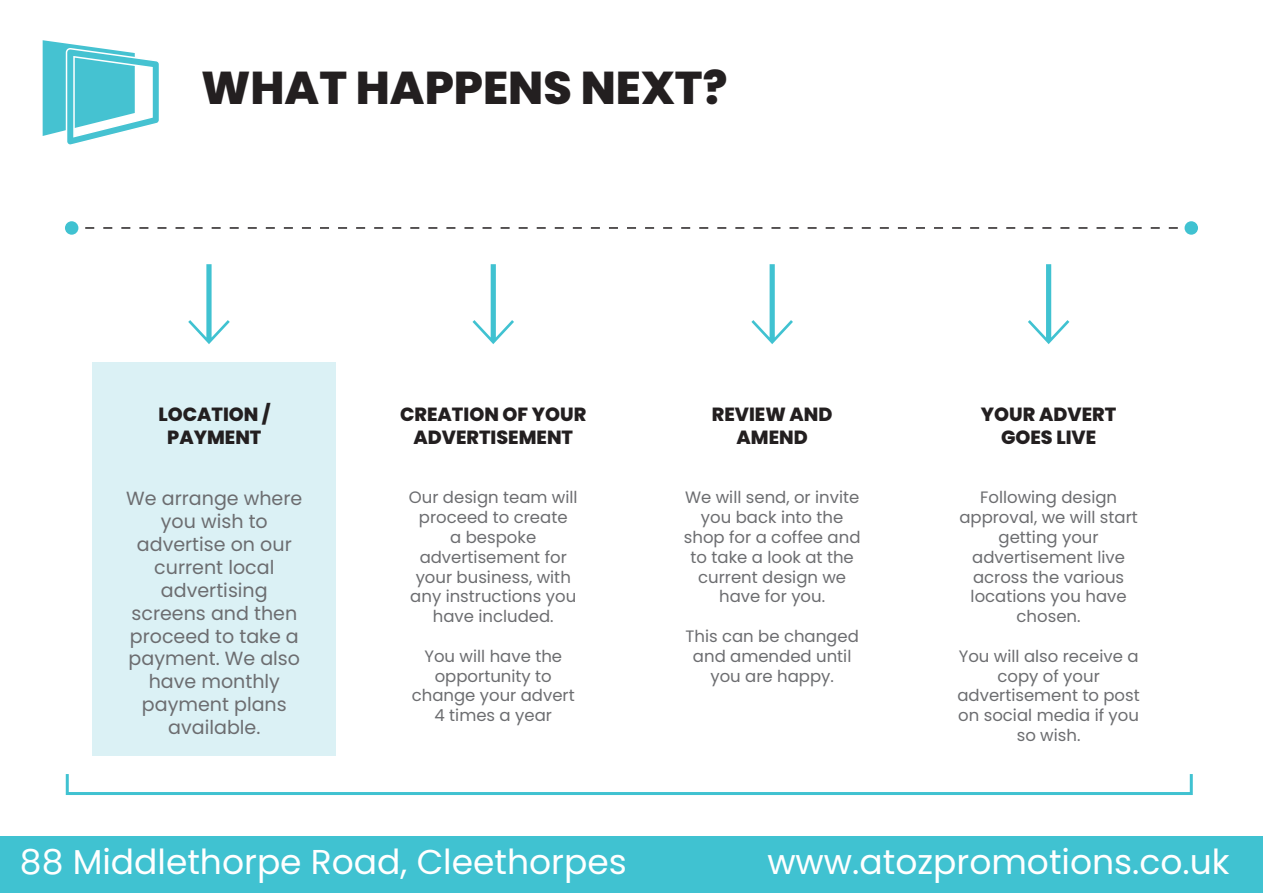
<style>
.page{position:relative;width:1263px;height:893px;background:#fff}
.page>*{position:absolute;margin:0;border:0;box-sizing:border-box;transform-origin:0 0}
.t1{font:800 45.9px "Poppins";color:#231f20}
.t2{font:34.5px "Poppins";color:#fff}
.t3{font:19.05px/22.8px "Poppins";color:#6c6d70;text-align:center}
.t4{font:800 19.05px/22.8px "Poppins";color:#231f20;text-align:center}
.t5{font:16.5px/19.8px "Poppins";color:#6c6d70;text-align:center}
</style>
<div class="page">
<div style="left:0;top:837px;width:1263px;height:56px;background:#40c2d1"></div>
<svg style="left:43px;top:40px;width:116px;height:105px"></svg>
<svg style="left:85px;top:227px;width:1093px;height:2px"></svg>
<div style="left:1184px;top:221px;width:14px;height:14px;background:#40c2d1;border-radius:50%"></div>
<div style="left:65px;top:221px;width:13px;height:14px;background:#40c2d1;border-radius:50%"></div>
<div style="left:66px;top:772px;width:1127px;height:23px;border:3px solid #40c2d1"></div>
<svg style="left:188px;top:264px;width:42px;height:80px"></svg>
<svg style="left:472px;top:264px;width:42px;height:80px"></svg>
<div style="left:93px;top:363px;width:243px;height:393px;background:#dbf1f5"></div>
<svg style="left:751px;top:264px;width:42px;height:80px"></svg>
<svg style="left:1028px;top:264px;width:41px;height:80px"></svg>
<h1 class="t1" style="left:201px;top:61px;width:528px">WHAT HAPPENS NEXT?</h1>
<p class="t4" style="left:158px;top:403px;width:113px">LOCATION /<br>PAYMENT</p>
<p class="t3" style="left:126px;top:487px;width:178px">We arrange where you wish to advertise on our current local advertising screens and then proceed to take a payment. We also have monthly payment plans available.</p>
<p class="t4" style="left:400px;top:403px;width:188px">CREATION OF YOUR<br>ADVERTISEMENT</p>
<p class="t5" style="left:409px;top:488px;width:170px">Our design team will proceed to create<br>a bespoke advertisement for your business, with any instructions you have included.</p>
<p class="t5" style="left:412px;top:646px;width:165px">You will have the opportunity to change your advert<br>4 times a year</p>
<p class="t4" style="left:712px;top:403px;width:122px">REVIEW AND<br>AMEND</p>
<p class="t5" style="left:684px;top:488px;width:178px">We will send, or invite you back into the shop for a coffee and to take a look at the current design we have for you.</p>
<p class="t5" style="left:685px;top:626px;width:175px">This can be changed and amended until you are happy.</p>
<p class="t4" style="left:981px;top:403px;width:137px">YOUR ADVERT<br>GOES LIVE</p>
<p class="t5" style="left:959px;top:488px;width:180px">Following design approval, we will start getting your advertisement live across the various locations you have chosen.</p>
<p class="t5" style="left:957px;top:646px;width:184px">You will also receive a copy of your advertisement to post on social media if you so wish.</p>
<h2 class="t2" style="left:20px;top:842px;width:608px">88 Middlethorpe Road, Cleethorpes</h2>
<h2 class="t2" style="left:767px;top:842px;width:464px">www.atozpromotions.co.uk</h2>
</div>
